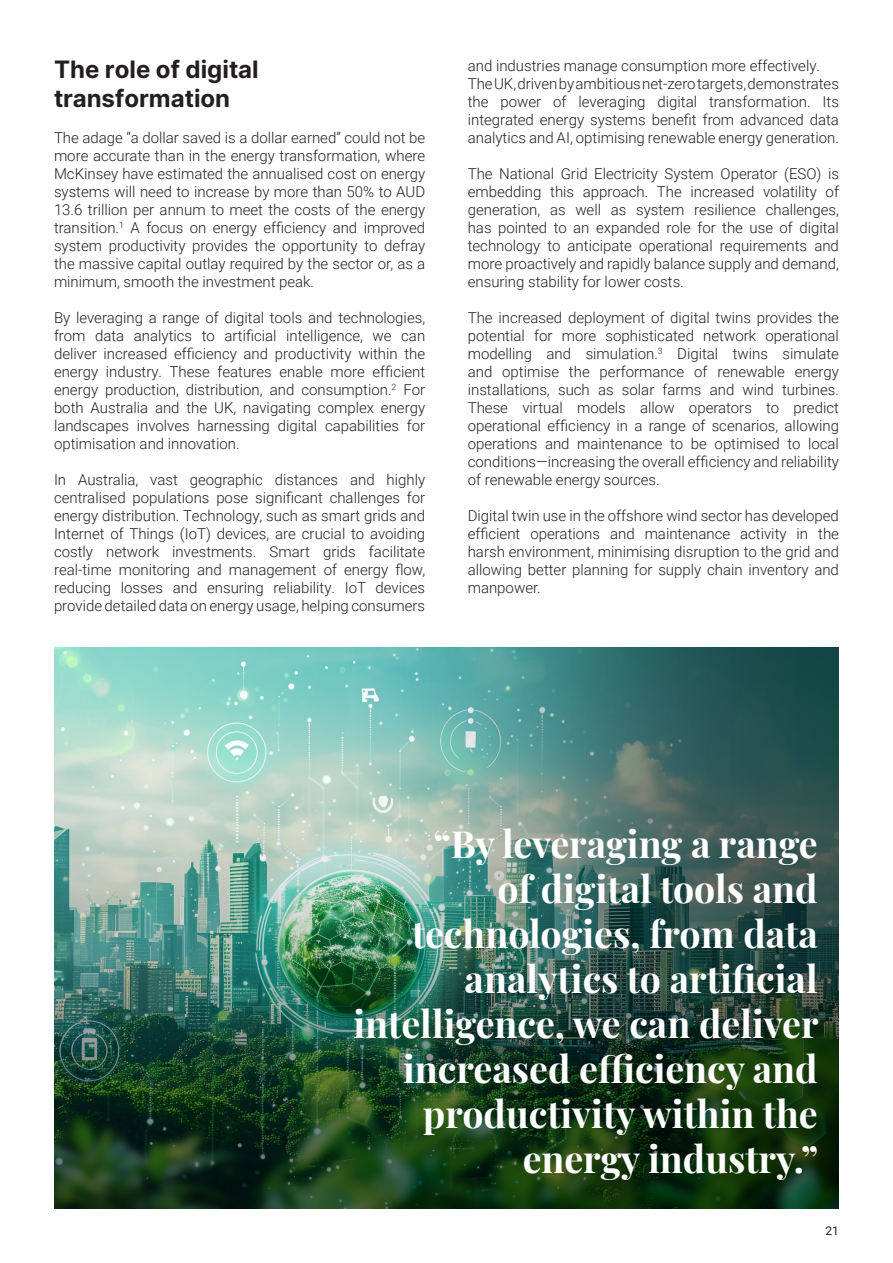
<style>
.page{position:relative;width:893px;height:1263px;background:#fff}
.page>*{position:absolute;margin:0;border:0;box-sizing:border-box;transform-origin:0 0}
.t1{font:700 37.5px/45px "Playfair Display";color:#fff;text-align:right}
.t2{font:24px/28.8px "Inter";color:#231f20}
.t3{font:300 15px/18px "Roboto";color:#231f20;text-align:justify}
.t4{font:12px "Roboto";color:#231f20}
</style>
<div class="page">
<div style="left:54px;top:647px;width:786px;height:562px;background:#231f20;opacity:.61"></div>
<p class="t2" style="left:54px;top:55px;width:206px">The role of digital transformation</p>
<p class="t3" style="left:54px;top:128px;width:373px">The adage “a dollar saved is a dollar earned” could not be more accurate than in the energy transformation, where McKinsey have estimated the annualised cost on energy systems will need to increase by more than 50% to AUD 13.6 trillion per annum to meet the costs of the energy transition.<sup>1</sup> A focus on energy efficiency and improved system productivity provides the opportunity to defray the massive capital outlay required by the sector or, as a minimum, smooth the investment peak.</p>
<p class="t3" style="left:54px;top:308px;width:373px">By leveraging a range of digital tools and technologies, from data analytics to artificial intelligence, we can deliver increased efficiency and productivity within the energy industry. These features enable more efficient energy production, distribution, and consumption.<sup>2</sup> For both Australia and the UK, navigating complex energy landscapes involves harnessing digital capabilities for optimisation and innovation.</p>
<p class="t3" style="left:54px;top:470px;width:373px">In Australia, vast geographic distances and highly centralised populations pose significant challenges for energy distribution. Technology, such as smart grids and Internet of Things (IoT) devices, are crucial to avoiding costly network investments. Smart grids facilitate real-time monitoring and management of energy flow, reducing losses and ensuring reliability. IoT devices provide detailed data on energy usage, helping consumers</p>
<p class="t3" style="left:468px;top:56px;width:354px">and industries manage consumption more effectively.</p>
<p class="t3" style="left:468px;top:74px;width:373px">The UK, driven by ambitious net-zero targets, demonstrates the power of leveraging digital transformation. Its integrated energy systems benefit from advanced data analytics and AI, optimising renewable energy generation.</p>
<p class="t3" style="left:468px;top:164px;width:373px">The National Grid Electricity System Operator (ESO) is embedding this approach. The increased volatility of generation, as well as system resilience challenges, has pointed to an expanded role for the use of digital technology to anticipate operational requirements and more proactively and rapidly balance supply and demand, ensuring stability for lower costs.</p>
<p class="t3" style="left:468px;top:308px;width:373px">The increased deployment of digital twins provides the potential for more sophisticated network operational modelling and simulation.<sup>3</sup> Digital twins simulate and optimise the performance of renewable energy installations, such as solar farms and wind turbines.<br>These virtual models allow operators to predict operational efficiency in a range of scenarios, allowing operations and maintenance to be optimised to local conditions—increasing the overall efficiency and reliability of renewable energy sources.</p>
<p class="t3" style="left:468px;top:506px;width:373px">Digital twin use in the offshore wind sector has developed efficient operations and maintenance activity in the harsh environment, minimising disruption to the grid and allowing better planning for supply chain inventory and manpower.</p>
<p class="t1" style="left:353px;top:818px;width:467px">“By leveraging a range<br>of digital tools and technologies, from data analytics to artificial intelligence, we can deliver increased efficiency and productivity within the energy industry.”</p>
<p class="t4" style="left:825px;top:1222px;width:15px">21</p>
</div>
